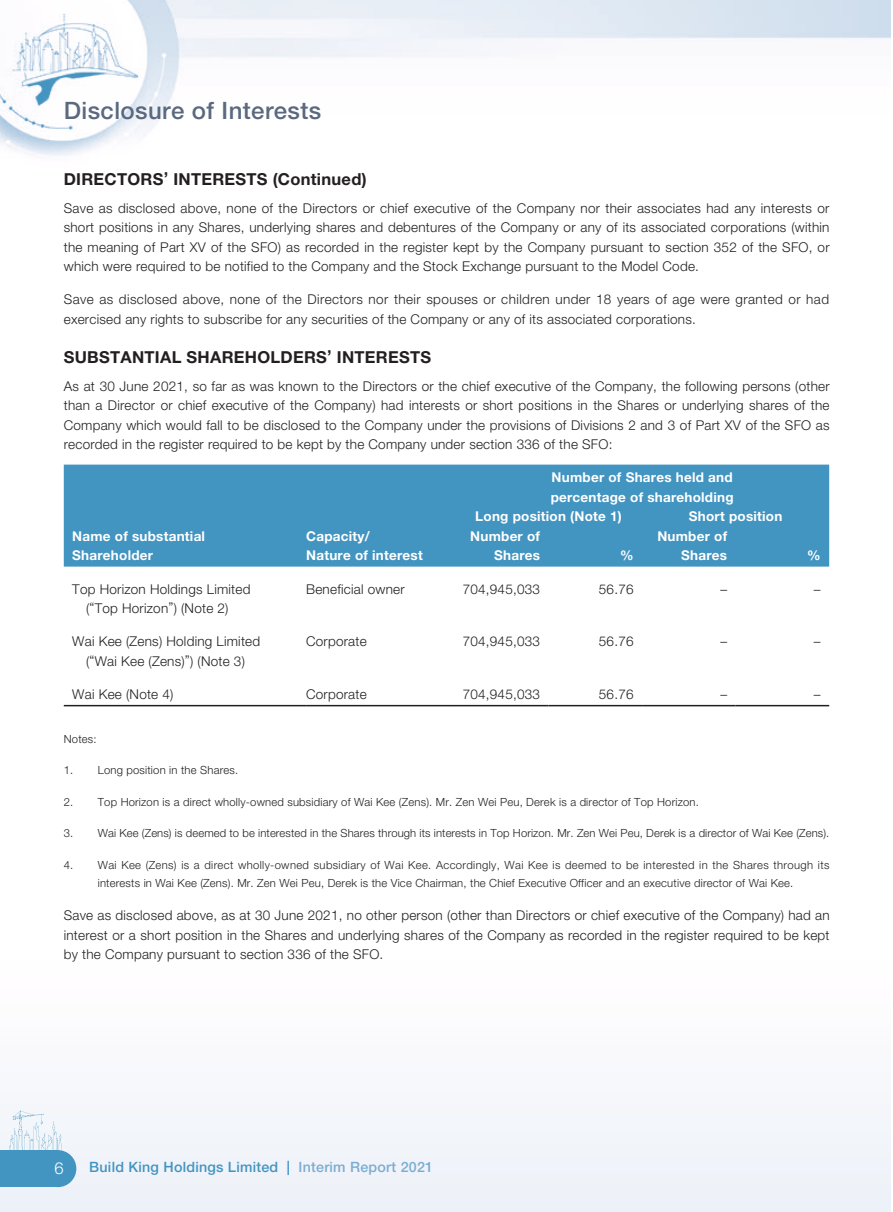
<style>
.page{position:relative;width:893px;height:1212px;background:#fff}
.page>*{position:absolute;margin:0;border:0;box-sizing:border-box;transform-origin:0 0}
.t1{font:500 24px "Helvetica Neue LT Std";letter-spacing:.015em;color:#5a697f}
._3__標題{font:700 16.5px "Helvetica Neue LT Std";letter-spacing:.015em;color:#231f20}
.t2{font:300 16.5px "Helvetica Neue LT Std";color:#fff}
.t3{font:500 14.25px "Helvetica Neue LT Std";letter-spacing:.015em;color:#4294c1}
._1__內文{font:300 13.5px/19.5px "Helvetica Neue LT Std";letter-spacing:.015em;color:#231f20;text-align:justify}
._1__內文-2{font:700 13.5px "Helvetica Neue LT Std";letter-spacing:.015em;color:#fff}
._2__附註內文{font:300 11.25px/18px "Helvetica Neue LT Std";letter-spacing:.015em;color:#231f20;text-align:center}
.s1{color:#7aadd1}
</style>
<div class="page">
<img style="left:0;top:0;width:891px;height:707px">
<div style="left:0;top:919px;width:891px;height:293px;background:#f8f9fc"></div>
<svg style="left:9px;top:1110px;width:53px;height:40px"></svg>
<div style="left:0;top:1150px;width:58px;height:37px;background:#4294c1"></div>
<div style="left:39px;top:1150px;width:37px;height:37px;background:#4294c1;border-radius:50%"></div>
<div style="left:64px;top:465px;width:765px;height:102px;background:#4294c1"></div>
<hr style="left:64px;top:705px;width:242px;height:1px;background:#231f20">
<hr style="left:306px;top:705px;width:149px;height:1px;background:#231f20">
<hr style="left:455px;top:705px;width:94px;height:1px;background:#231f20">
<hr style="left:549px;top:705px;width:93px;height:1px;background:#231f20">
<hr style="left:642px;top:705px;width:94px;height:1px;background:#231f20">
<hr style="left:736px;top:705px;width:93px;height:1px;background:#231f20">
<h1 class="t1" style="left:64px;top:96px;width:259px">Disclosure of Interests</h1>
<p class="_3__標題" style="left:64px;top:169px;width:304px">DIRECTORS’ INTERESTS (Continued)</p>
<p class="_1__內文" style="left:64px;top:198px;width:767px">Save as disclosed above, none of the Directors or chief executive of the Company nor their associates had any interests or short positions in any Shares, underlying shares and debentures of the Company or any of its associated corporations (within the meaning of Part XV of the SFO) as recorded in the register kept by the Company pursuant to section 352 of the SFO, or which were required to be notified to the Company and the Stock Exchange pursuant to the Model Code.</p>
<p class="_1__內文" style="left:64px;top:289px;width:767px">Save as disclosed above, none of the Directors nor their spouses or children under 18 years of age were granted or had exercised any rights to subscribe for any securities of the Company or any of its associated corporations.</p>
<p class="_3__標題" style="left:64px;top:347px;width:369px">SUBSTANTIAL SHAREHOLDERS’ INTERESTS</p>
<p class="_1__內文" style="left:64px;top:376px;width:767px">As at 30 June 2021, so far as was known to the Directors or the chief executive of the Company, the following persons (other than a Director or chief executive of the Company) had interests or short positions in the Shares or underlying shares of the Company which would fall to be disclosed to the Company under the provisions of Divisions 2 and 3 of Part XV of the SFO as recorded in the register required to be kept by the Company under section 336 of the SFO:</p>
<p class="_1__內文-2" style="left:552px;top:469px;width:183px">Number of Shares held and</p>
<p class="_1__內文-2" style="left:551px;top:489px;width:184px">percentage of shareholding</p>
<p class="_1__內文-2" style="left:475px;top:508px;width:148px">Long position (Note 1)</p>
<p class="_1__內文-2" style="left:689px;top:508px;width:95px">Short position</p>
<p class="_1__內文-2" style="left:72px;top:528px;width:134px">Name of substantial</p>
<p class="_1__內文-2" style="left:72px;top:547px;width:82px">Shareholder</p>
<p class="_1__內文-2" style="left:306px;top:528px;width:65px">Capacity/</p>
<p class="_1__內文-2" style="left:306px;top:547px;width:118px">Nature of interest</p>
<p class="_1__內文-2" style="left:470px;top:528px;width:71px">Number of</p>
<p class="_1__內文-2" style="left:494px;top:547px;width:47px">Shares</p>
<p class="_1__內文-2" style="left:620px;top:547px;width:15px">%</p>
<p class="_1__內文-2" style="left:657px;top:528px;width:71px">Number of</p>
<p class="_1__內文-2" style="left:681px;top:547px;width:47px">Shares</p>
<p class="_1__內文-2" style="left:807px;top:547px;width:15px">%</p>
<p class="_1__內文" style="left:72px;top:579px;width:180px">Top Horizon Holdings Limited</p>
<p class="_1__內文" style="left:86px;top:598px;width:144px">(“Top Horizon”) (Note 2)</p>
<p class="_1__內文" style="left:72px;top:631px;width:189px">Wai Kee (Zens) Holding Limited</p>
<p class="_1__內文" style="left:86px;top:651px;width:160px">(“Wai Kee (Zens)”) (Note 3)</p>
<p class="_1__內文" style="left:306px;top:579px;width:100px">Beneficial owner</p>
<p class="_1__內文" style="left:463px;top:579px;width:79px">704,945,033</p>
<p class="_1__內文" style="left:599px;top:579px;width:36px">56.76</p>
<p class="_1__內文" style="left:720px;top:579px;width:8px">–</p>
<p class="_1__內文" style="left:814px;top:579px;width:8px">–</p>
<p class="_1__內文" style="left:306px;top:631px;width:62px">Corporate</p>
<p class="_1__內文" style="left:463px;top:631px;width:79px">704,945,033</p>
<p class="_1__內文" style="left:599px;top:631px;width:36px">56.76</p>
<p class="_1__內文" style="left:720px;top:631px;width:8px">–</p>
<p class="_1__內文" style="left:814px;top:631px;width:8px">–</p>
<p class="_1__內文" style="left:72px;top:684px;width:103px">Wai Kee (Note 4)</p>
<p class="_1__內文" style="left:306px;top:684px;width:62px">Corporate</p>
<p class="_1__內文" style="left:463px;top:684px;width:79px">704,945,033</p>
<p class="_1__內文" style="left:599px;top:684px;width:36px">56.76</p>
<p class="_1__內文" style="left:720px;top:684px;width:8px">–</p>
<p class="_1__內文" style="left:814px;top:684px;width:8px">–</p>
<p class="_2__附註內文" style="left:64px;top:730px;width:34px">Notes:</p>
<p class="_2__附註內文" style="left:64px;top:761px;width:176px">1. Long position in the Shares.</p>
<p class="_2__附註內文" style="left:64px;top:793px;width:637px">2. Top Horizon is a direct wholly-owned subsidiary of Wai Kee (Zens). Mr. Zen Wei Peu, Derek is a director of Top Horizon.</p>
<p class="_2__附註內文" style="left:64px;top:824px;width:767px">3. Wai Kee (Zens) is deemed to be interested in the Shares through its interests in Top Horizon. Mr. Zen Wei Peu, Derek is a director of Wai Kee (Zens).</p>
<p class="_2__附註內文" style="left:64px;top:856px;width:767px">4. Wai Kee (Zens) is a direct wholly-owned subsidiary of Wai Kee. Accordingly, Wai Kee is deemed to be interested in the Shares through its interests in Wai Kee (Zens). Mr. Zen Wei Peu, Derek is the Vice Chairman, the Chief Executive Officer and an executive director of Wai Kee.</p>
<p class="_1__內文" style="left:64px;top:905px;width:767px">Save as disclosed above, as at 30 June 2021, no other person (other than Directors or chief executive of the Company) had an interest or a short position in the Shares and underlying shares of the Company as recorded in the register required to be kept by the Company pursuant to section 336 of the SFO.</p>
<p class="t2" style="left:55px;top:1157px;width:11px">6</p>
<p class="t3" style="left:89px;top:1159px;width:345px">Build King Holdings Limited | <span class="s1">Interim Report 2021</span></p>
</div>
